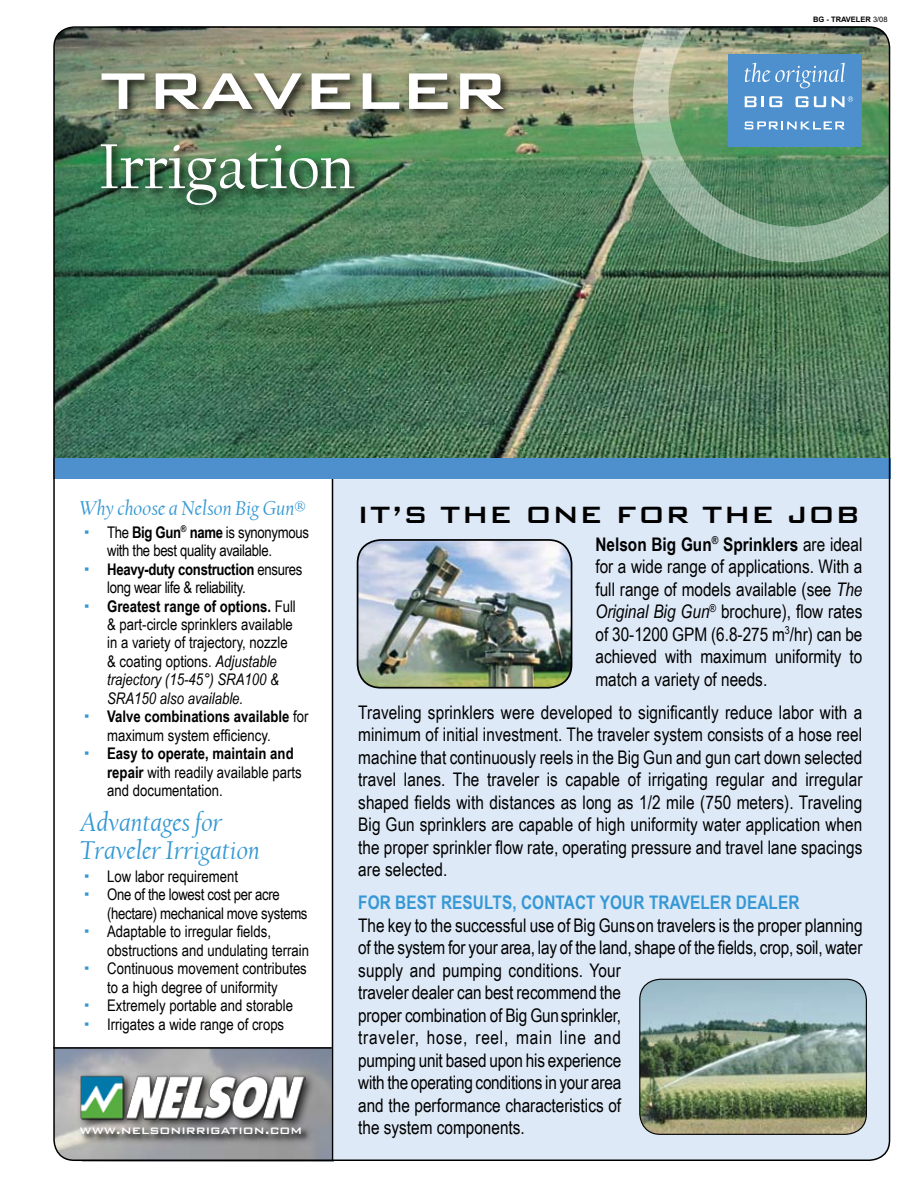
<style>
.page{position:relative;width:918px;height:1188px;background:#fff}
.page>*{position:absolute;margin:0;border:0;box-sizing:border-box;transform-origin:0 0}
.t1{font:500 84px "Bank Gothic BT";color:#fff}
.t2{font:66px "Californian FB";color:#fff}
.t3{font:500 31.5px "Bank Gothic BT";letter-spacing:-.01em;color:#000}
.t4{font:italic 27px/28.5px "Californian FB";color:#3598d4}
.t5{font:italic 21px "Californian FB";color:#3598d4}
.t6{font:18.75px/22.5px "Arial Narrow";color:#000;text-align:justify}
.t7{font:700 18.75px "Arial Narrow";letter-spacing:.005em;color:#3598d4}
.t8{font:16.05px "Arial Narrow";color:#000}
.t9{font:16.05px "Arial Narrow";letter-spacing:-.02em;color:#000}
.t10{font:700 16.05px "Arial Narrow";color:#000}
.t11{font:italic 16.05px "Arial Narrow";color:#000}
.t12{font:700 16.05px "Arial Narrow";letter-spacing:-.02em;color:#000}
.t13{font:500 15.3px "Bank Gothic BT";color:#fff}
.t14{font:700 7.5px "Arial";color:#000}
.s1{font-weight:400}
.s2{font-family:"Arial";font-weight:900;color:#3598d4}
.s3{font-weight:700}
.s4{font-style:italic}
</style>
<div class="page">
<img style="left:56px;top:29px;width:831px;height:429px">
<div style="left:332px;top:479px;width:558px;height:682px;background:#dee9f7;border:2px solid #dee9f7"></div>
<svg style="left:874px;top:1127px;width:17px;height:34px"></svg>
<svg style="left:53px;top:29px;width:34px;height:37px"></svg>
<hr style="left:53px;top:1047px;width:279px;height:2px;background:#000">
<hr style="left:332px;top:473px;width:1px;height:687px;background:#000">
<div style="left:53px;top:458px;width:837px;height:21px;background:#4d90cd"></div>
<svg style="left:54px;top:1120px;width:22px;height:41px"></svg>
<div style="left:76px;top:1072px;width:268px;height:106px;background:#000;opacity:.75"></div>
<div style="left:80px;top:1127px;width:261px;height:48px;background:#000;opacity:.75"></div>
<img style="left:79px;top:1072px;width:226px;height:49px">
<img style="left:640px;top:979px;width:226px;height:155px">
<div style="left:639px;top:979px;width:228px;height:156px;border:1px solid #000;border-radius:21px"></div>
<svg style="left:633px;top:26px;width:258px;height:43px;background:#809084"></svg>
<svg style="left:745px;top:63px;width:100px;height:6px"></svg>
<img style="left:358px;top:540px;width:214px;height:148px">
<div style="left:357px;top:539px;width:215px;height:150px;border:2px solid #000;border-radius:23px"></div>
<div style="left:96px;top:69px;width:798px;height:378px;background:#000;opacity:.85"></div>
<h1 class="t1" style="left:98px;top:41px;width:410px">traveler</h1>
<h2 class="t2" style="left:98px;top:130px;width:258px">Irrigation</h2>
<p class="t14" style="left:813px;top:14px;width:76px">BG - TRAVELER <span class="s1">3/08</span></p>
<p class="t5" style="left:80px;top:496px;width:227px">Why choose a Nelson Big Gun®</p>
<p class="t9" style="left:80px;top:520px;width:230px"><span class="s2">·</span> The <span class="s3">Big Gun</span><sup>®</sup> <span class="s3">name</span> is synonymous</p>
<p class="t9" style="left:107px;top:539px;width:166px">with the best quality available.</p>
<p class="t12" style="left:80px;top:557px;width:224px"><span class="s2">·</span> Heavy-duty construction <span class="s1">ensures</span></p>
<p class="t9" style="left:107px;top:576px;width:140px">long wear life &amp; reliability.</p>
<p class="t10" style="left:80px;top:594px;width:217px"><span class="s2">·</span> Greatest range of options. <span class="s1">Full</span></p>
<p class="t8" style="left:107px;top:613px;width:187px">&amp; part-circle sprinklers available</p>
<p class="t8" style="left:107px;top:631px;width:182px">in a variety of trajectory, nozzle</p>
<p class="t8" style="left:107px;top:649px;width:171px">&amp; coating options. <span class="s4">Adjustable</span></p>
<p class="t11" style="left:107px;top:669px;width:173px">trajectory (15-45°) SRA100 &amp;</p>
<p class="t11" style="left:107px;top:687px;width:138px">SRA150 also available.</p>
<p class="t10" style="left:80px;top:704px;width:230px"><span class="s2">·</span> Valve combinations available <span class="s1">for</span></p>
<p class="t8" style="left:107px;top:723px;width:165px">maximum system efficiency.</p>
<p class="t10" style="left:80px;top:741px;width:215px"><span class="s2">·</span> Easy to operate, maintain and</p>
<p class="t8" style="left:107px;top:760px;width:196px"><span class="s3">repair</span> with readily available parts</p>
<p class="t8" style="left:107px;top:779px;width:117px">and documentation.</p>
<h3 class="t4" style="left:80px;top:808px;width:181px">Advantages for<br>Traveler Irrigation</h3>
<p class="t8" style="left:80px;top:865px;width:159px"><span class="s2">·</span> Low labor requirement</p>
<p class="t9" style="left:80px;top:883px;width:201px"><span class="s2">·</span> One of the lowest cost per acre</p>
<p class="t9" style="left:107px;top:901px;width:202px">(hectare) mechanical move systems</p>
<p class="t8" style="left:80px;top:920px;width:192px"><span class="s2">·</span> Adaptable to irregular fields,</p>
<p class="t8" style="left:107px;top:938px;width:203px">obstructions and undulating terrain</p>
<p class="t8" style="left:80px;top:957px;width:228px"><span class="s2">·</span> Continuous movement contributes</p>
<p class="t8" style="left:107px;top:975px;width:172px">to a high degree of uniformity</p>
<p class="t8" style="left:80px;top:994px;width:214px"><span class="s2">·</span> Extremely portable and storable</p>
<p class="t8" style="left:80px;top:1012px;width:206px"><span class="s2">·</span> Irrigates a wide range of crops</p>
<p class="t13" style="left:80px;top:1121px;width:224px">www.nelsonirrigation.com</p>
<h3 class="t3" style="left:357px;top:497px;width:505px">it’s the one for the job</h3>
<p class="t6" style="left:595px;top:532px;width:269px"><span class="s3">Nelson Big Gun</span><sup>®</sup> <span class="s3">Sprinklers</span> are ideal for a wide range of applications. With a full range of models available (see <span class="s4">The Original Big Gun</span><sup>®</sup> brochure), flow rates of 30-1200 GPM (6.8-275 m<sup>3</sup>/hr) can be achieved with maximum uniformity to match a variety of needs.</p>
<p class="t6" style="left:358px;top:700px;width:506px">Traveling sprinklers were developed to significantly reduce labor with a minimum of initial investment. The traveler system consists of a hose reel machine that continuously reels in the Big Gun and gun cart down selected travel lanes. The traveler is capable of irrigating regular and irregular shaped fields with distances as long as 1/2 mile (750 meters). Traveling Big Gun sprinklers are capable of high uniformity water application when the proper sprinkler flow rate, operating pressure and travel lane spacings are selected.</p>
<p class="t7" style="left:358px;top:888px;width:443px">For Best Results, Contact Your Traveler Dealer</p>
<p class="t6" style="left:358px;top:913px;width:506px;text-align:left">The key to the successful use of Big Gunson travelers is the proper planning of the system for your area, lay of the land, shape of the fields, crop, soil, water supply and pumping conditions. Your<br>traveler dealer can best recommend the<br>proper combination of Big Gunsprinkler,<br>traveler, hose, reel, main line and<br>pumping unit based upon his experience<br>with the operating conditions in your area<br>and the performance characteristics of<br>the system components.</p>
</div>
